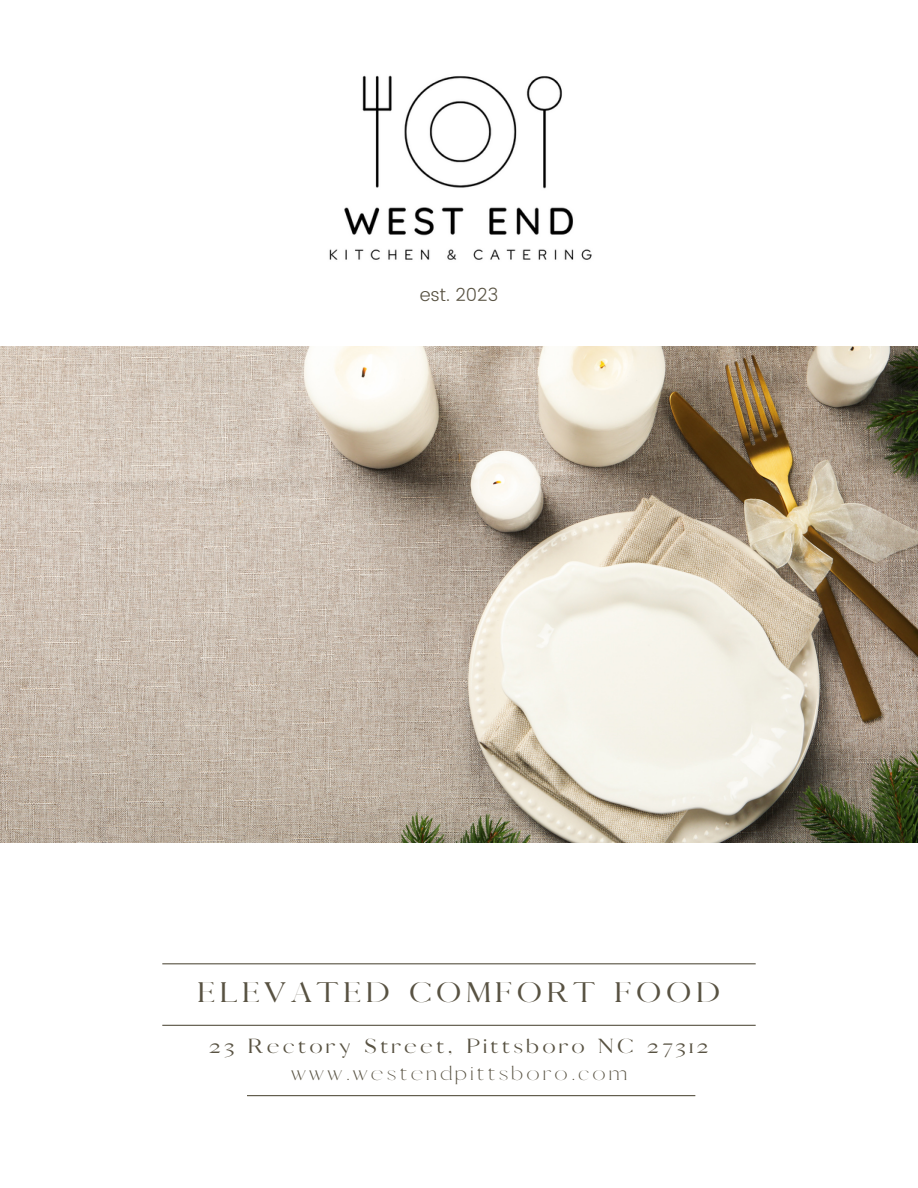
<style>
.page{position:relative;width:918px;height:1188px;background:#fff}
.page>*{position:absolute;margin:0;border:0;box-sizing:border-box;transform-origin:0 0}
.t1{font:27px "Pierson";letter-spacing:.17em;color:#585242}
.t2{font:19.5px "Pierson";letter-spacing:.175em;color:#585242}
.t3{font:300 19.5px "Pierson";letter-spacing:.175em;color:#585242}
.t4{font:300 18px "Poppins";color:#585242}
</style>
<div class="page">
<hr style="left:162px;top:963px;width:594px;height:1px;background:#585242">
<hr style="left:162px;top:1025px;width:594px;height:1px;background:#585242">
<hr style="left:247px;top:1095px;width:448px;height:1px;background:#585242">
<img style="left:329px;top:75px;width:263px;height:185px">
<img style="left:0;top:346px;width:918px;height:496px">
<p class="t4" style="left:420px;top:285px;width:80px">est. 2023</p>
<p class="t1" style="left:198px;top:976px;width:524px">ELEVATED COMFORT FOOD</p>
<p class="t2" style="left:209px;top:1034px;width:501px">23 Rectory Street, Pittsboro NC 27312</p>
<p class="t3" style="left:291px;top:1061px;width:337px">www.westendpittsboro.com</p>
</div>
